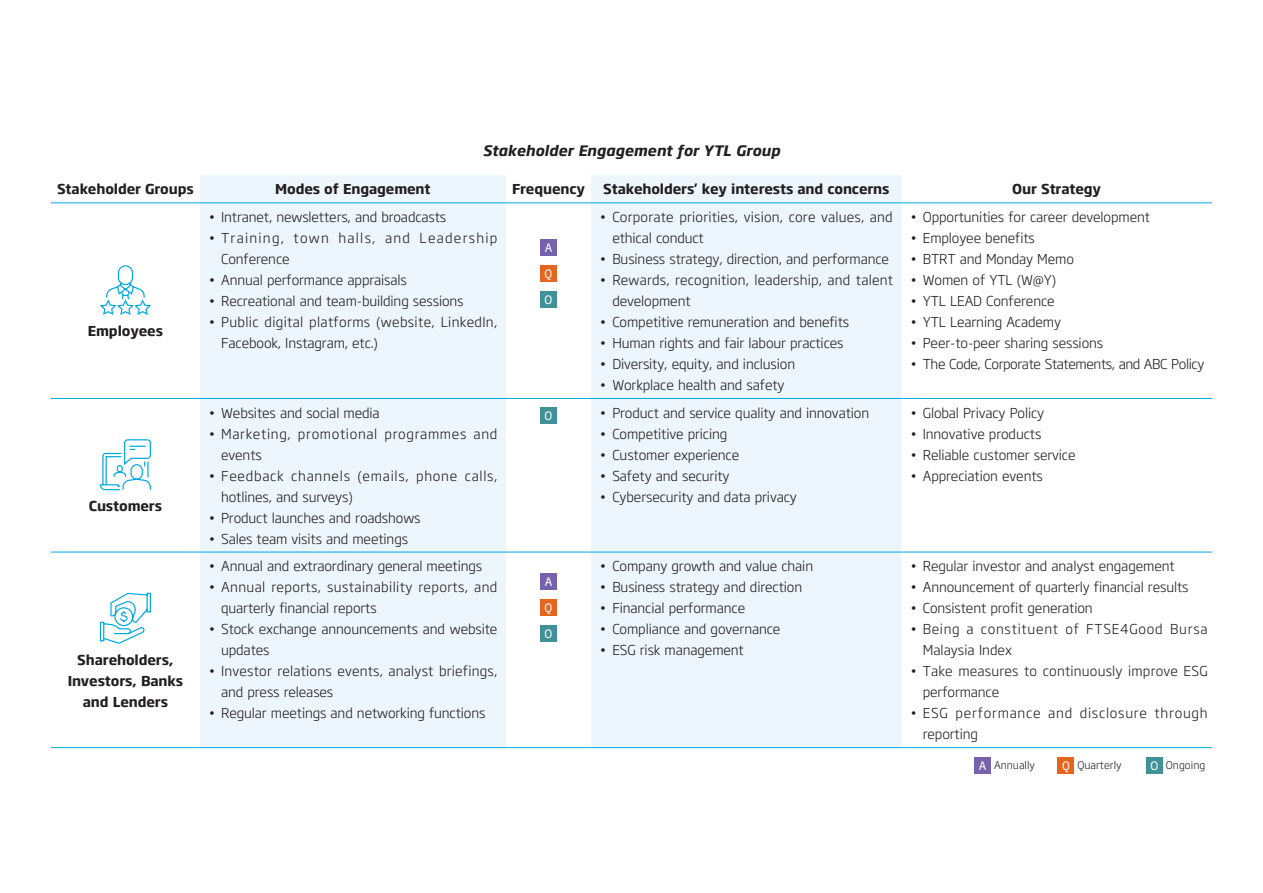
<style>
.page{position:relative;width:1263px;height:893px;background:#fff}
.page>*{position:absolute;margin:0;border:0;box-sizing:border-box;transform-origin:0 0}
.SR2023_Body{font:italic 700 14.25px "Soho Gothic Pro";color:#231f20}
.SR2023_Body-2{font:300 13.5px/21px "Soho Gothic Pro";letter-spacing:-.01em;color:#231f20}
.SR2023_Body-3{font:300 13.5px/21px "Soho Gothic Pro";letter-spacing:.015em;color:#231f20}
.SR2023_Body-4{font:700 13.5px/21px "Soho Gothic Pro";letter-spacing:-.01em;color:#231f20;text-align:center}
.SR2023_Body-5{font:300 13.5px/21px "Soho Gothic Pro";letter-spacing:.025em;color:#231f20}
.SR2023_Body-6{font:300 13.5px/21px "Soho Gothic Pro";letter-spacing:.055em;color:#231f20}
.SR2023_Body-7{font:300 13.5px/21px "Soho Gothic Pro";letter-spacing:.05em;color:#231f20}
.SR2023_Body-8{font:300 13.5px/21px "Soho Gothic Pro";letter-spacing:.01em;color:#231f20}
.SR2023_Body-9{font:300 13.5px/21px "Soho Gothic Pro";letter-spacing:.09em;color:#231f20}
.SR2023_Body-10{font:300 13.5px "Soho Gothic Pro";letter-spacing:-.03em;color:#231f20}
.SR2023_Body-11{font:300 13.5px/21px "Soho Gothic Pro";letter-spacing:.045em;color:#231f20}
.SR2023_Body-12{font:11.55px "Soho Gothic Pro";color:#fff}
.SR2023_Body-13{font:300 10.5px "Soho Gothic Pro";color:#231f20}
</style>
<div class="page">
<svg style="left:200px;top:175px;width:701px;height:572px;background:#eef6fc"></svg>
<hr style="left:51px;top:202px;width:149px;height:1px;background:#00a8e2">
<hr style="left:200px;top:202px;width:306px;height:1px;background:#00a8e2">
<hr style="left:506px;top:202px;width:85px;height:1px;background:#00a8e2">
<hr style="left:591px;top:202px;width:310px;height:1px;background:#00a8e2">
<hr style="left:901px;top:202px;width:311px;height:1px;background:#00a8e2">
<hr style="left:51px;top:398px;width:149px;height:1px;background:#00a8e2">
<hr style="left:200px;top:398px;width:306px;height:1px;background:#00a8e2">
<hr style="left:506px;top:398px;width:85px;height:1px;background:#00a8e2">
<hr style="left:591px;top:398px;width:310px;height:1px;background:#00a8e2">
<hr style="left:901px;top:398px;width:311px;height:1px;background:#00a8e2">
<hr style="left:51px;top:552px;width:149px;height:1px;background:#00a8e2">
<hr style="left:200px;top:552px;width:306px;height:1px;background:#00a8e2">
<hr style="left:506px;top:552px;width:85px;height:1px;background:#00a8e2">
<hr style="left:591px;top:552px;width:310px;height:1px;background:#00a8e2">
<hr style="left:901px;top:552px;width:311px;height:1px;background:#00a8e2">
<hr style="left:51px;top:747px;width:149px;height:1px;background:#00a8e2">
<hr style="left:200px;top:747px;width:306px;height:1px;background:#00a8e2">
<hr style="left:506px;top:747px;width:85px;height:1px;background:#00a8e2">
<hr style="left:591px;top:747px;width:310px;height:1px;background:#00a8e2">
<hr style="left:901px;top:747px;width:311px;height:1px;background:#00a8e2">
<svg style="left:100px;top:265px;width:51px;height:50px"></svg>
<div style="left:540px;top:239px;width:17px;height:16px;background:#7562ab"></div>
<div style="left:540px;top:265px;width:17px;height:16px;background:#e5641e"></div>
<div style="left:540px;top:291px;width:17px;height:16px;background:#409298"></div>
<svg style="left:99px;top:439px;width:52px;height:52px"></svg>
<div style="left:540px;top:407px;width:17px;height:16px;background:#409298"></div>
<svg style="left:99px;top:592px;width:52px;height:52px"></svg>
<div style="left:540px;top:573px;width:17px;height:16px;background:#7562ab"></div>
<div style="left:540px;top:599px;width:17px;height:16px;background:#e5641e"></div>
<div style="left:540px;top:625px;width:17px;height:16px;background:#409298"></div>
<div style="left:974px;top:757px;width:17px;height:16px;background:#7562ab"></div>
<div style="left:1058px;top:757px;width:16px;height:16px;background:#e5641e"></div>
<div style="left:1146px;top:757px;width:16px;height:16px;background:#409298"></div>
<p class="SR2023_Body" style="left:483px;top:139px;width:299px">Stakeholder Engagement for YTL Group</p>
<p class="SR2023_Body-4" style="left:57px;top:178px;width:138px">Stakeholder Groups</p>
<p class="SR2023_Body-4" style="left:275px;top:178px;width:157px">Modes of Engagement</p>
<p class="SR2023_Body-4" style="left:512px;top:178px;width:75px">Frequency</p>
<p class="SR2023_Body-4" style="left:603px;top:178px;width:288px">Stakeholders’ key interests and concerns</p>
<p class="SR2023_Body-4" style="left:1012px;top:178px;width:90px">Our Strategy</p>
<p class="SR2023_Body-4" style="left:88px;top:320px;width:77px">Employees</p>
<p class="SR2023_Body-4" style="left:89px;top:495px;width:75px">Customers</p>
<p class="SR2023_Body-4" style="left:68px;top:648px;width:117px">Shareholders,<br>Investors, Banks and Lenders</p>
<p class="SR2023_Body-2" style="left:208px;top:206px;width:239px">• Intranet, newsletters, and broadcasts</p>
<p class="SR2023_Body-9" style="left:221px;top:227px;width:278px;text-indent:-13px">• Training, town halls, and Leadership<br>Conference</p>
<p class="SR2023_Body-2" style="left:208px;top:269px;width:200px">• Annual performance appraisals</p>
<p class="SR2023_Body-2" style="left:208px;top:290px;width:257px">• Recreational and team-building sessions</p>
<p class="SR2023_Body-5" style="left:221px;top:311px;width:278px;text-indent:-13px">• Public digital platforms (website, LinkedIn,<br>Facebook, Instagram, etc.)</p>
<p class="SR2023_Body-2" style="left:208px;top:401px;width:173px">• Websites and social media</p>
<p class="SR2023_Body-11" style="left:221px;top:422px;width:278px;text-indent:-13px">• Marketing, promotional programmes and events</p>
<p class="SR2023_Body-7" style="left:221px;top:464px;width:278px;text-indent:-13px">• Feedback channels (emails, phone calls, hotlines, and surveys)</p>
<p class="SR2023_Body-2" style="left:208px;top:506px;width:214px">• Product launches and roadshows</p>
<p class="SR2023_Body-2" style="left:208px;top:527px;width:201px">• Sales team visits and meetings</p>
<p class="SR2023_Body-2" style="left:208px;top:555px;width:275px">• Annual and extraordinary general meetings</p>
<p class="SR2023_Body-5" style="left:221px;top:576px;width:278px;text-indent:-13px">• Annual reports, sustainability reports, and quarterly financial reports</p>
<p class="SR2023_Body-2" style="left:221px;top:618px;width:278px;text-indent:-13px">• Stock exchange announcements and website updates</p>
<p class="SR2023_Body-3" style="left:221px;top:660px;width:278px;text-indent:-13px">• Investor relations events, analyst briefings, and press releases</p>
<p class="SR2023_Body-2" style="left:208px;top:702px;width:279px">• Regular meetings and networking functions</p>
<p class="SR2023_Body-12" style="left:545px;top:238px;width:9px">A</p>
<p class="SR2023_Body-12" style="left:545px;top:264px;width:9px">Q</p>
<p class="SR2023_Body-12" style="left:545px;top:290px;width:9px">O</p>
<p class="SR2023_Body-3" style="left:612px;top:206px;width:282px;text-indent:-13px">• Corporate priorities, vision, core values, and ethical conduct</p>
<p class="SR2023_Body-2" style="left:600px;top:248px;width:291px">• Business strategy, direction, and performance</p>
<p class="SR2023_Body-8" style="left:612px;top:269px;width:282px;text-indent:-13px">• Rewards, recognition, leadership, and talent development</p>
<p class="SR2023_Body-2" style="left:600px;top:311px;width:251px">• Competitive remuneration and benefits</p>
<p class="SR2023_Body-2" style="left:600px;top:332px;width:246px">• Human rights and fair labour practices</p>
<p class="SR2023_Body-2" style="left:600px;top:353px;width:197px">• Diversity, equity, and inclusion</p>
<p class="SR2023_Body-2" style="left:600px;top:374px;width:186px">• Workplace health and safety</p>
<p class="SR2023_Body-12" style="left:545px;top:406px;width:9px">O</p>
<p class="SR2023_Body-2" style="left:600px;top:401px;width:271px">• Product and service quality and innovation</p>
<p class="SR2023_Body-2" style="left:600px;top:422px;width:129px">• Competitive pricing</p>
<p class="SR2023_Body-2" style="left:600px;top:443px;width:141px">• Customer experience</p>
<p class="SR2023_Body-2" style="left:600px;top:464px;width:131px">• Safety and security</p>
<p class="SR2023_Body-2" style="left:600px;top:485px;width:199px">• Cybersecurity and data privacy</p>
<p class="SR2023_Body-2" style="left:910px;top:206px;width:241px">• Opportunities for career development</p>
<p class="SR2023_Body-2" style="left:910px;top:227px;width:126px">• Employee benefits</p>
<p class="SR2023_Body-2" style="left:910px;top:248px;width:165px">• BTRT and Monday Memo</p>
<p class="SR2023_Body-2" style="left:910px;top:269px;width:148px">• Women of YTL (W@Y)</p>
<p class="SR2023_Body-2" style="left:910px;top:290px;width:146px">• YTL LEAD Conference</p>
<p class="SR2023_Body-2" style="left:910px;top:311px;width:153px">• YTL Learning Academy</p>
<p class="SR2023_Body-2" style="left:910px;top:332px;width:195px">• Peer-to-peer sharing sessions</p>
<p class="SR2023_Body-10" style="left:910px;top:353px;width:296px">• The Code, Corporate Statements, and ABC Policy</p>
<p class="SR2023_Body-2" style="left:910px;top:401px;width:136px">• Global Privacy Policy</p>
<p class="SR2023_Body-2" style="left:910px;top:422px;width:133px">• Innovative products</p>
<p class="SR2023_Body-2" style="left:910px;top:443px;width:167px">• Reliable customer service</p>
<p class="SR2023_Body-2" style="left:910px;top:464px;width:134px">• Appreciation events</p>
<p class="SR2023_Body-12" style="left:545px;top:573px;width:9px">A</p>
<p class="SR2023_Body-12" style="left:545px;top:599px;width:9px">Q</p>
<p class="SR2023_Body-12" style="left:545px;top:625px;width:9px">O</p>
<p class="SR2023_Body-2" style="left:600px;top:555px;width:215px">• Company growth and value chain</p>
<p class="SR2023_Body-2" style="left:600px;top:576px;width:204px">• Business strategy and direction</p>
<p class="SR2023_Body-2" style="left:600px;top:597px;width:147px">• Financial performance</p>
<p class="SR2023_Body-2" style="left:600px;top:618px;width:182px">• Compliance and governance</p>
<p class="SR2023_Body-2" style="left:600px;top:639px;width:146px">• ESG risk management</p>
<p class="SR2023_Body-2" style="left:910px;top:555px;width:266px">• Regular investor and analyst engagement</p>
<p class="SR2023_Body-2" style="left:910px;top:576px;width:280px">• Announcement of quarterly financial results</p>
<p class="SR2023_Body-2" style="left:910px;top:597px;width:184px">• Consistent profit generation</p>
<p class="SR2023_Body-6" style="left:923px;top:618px;width:286px;text-indent:-13px">• Being a constituent of FTSE4Good Bursa<br>Malaysia Index</p>
<p class="SR2023_Body-3" style="left:923px;top:660px;width:286px;text-indent:-13px">• Take measures to continuously improve ESG performance</p>
<p class="SR2023_Body-6" style="left:923px;top:702px;width:286px;text-indent:-13px">• ESG performance and disclosure through reporting</p>
<p class="SR2023_Body-12" style="left:979px;top:756px;width:9px">A</p>
<p class="SR2023_Body-13" style="left:994px;top:757px;width:42px">Annually</p>
<p class="SR2023_Body-12" style="left:1062px;top:756px;width:9px">Q</p>
<p class="SR2023_Body-13" style="left:1077px;top:757px;width:46px">Quarterly</p>
<p class="SR2023_Body-12" style="left:1150px;top:756px;width:9px">O</p>
<p class="SR2023_Body-13" style="left:1166px;top:757px;width:41px">Ongoing</p>
</div>
